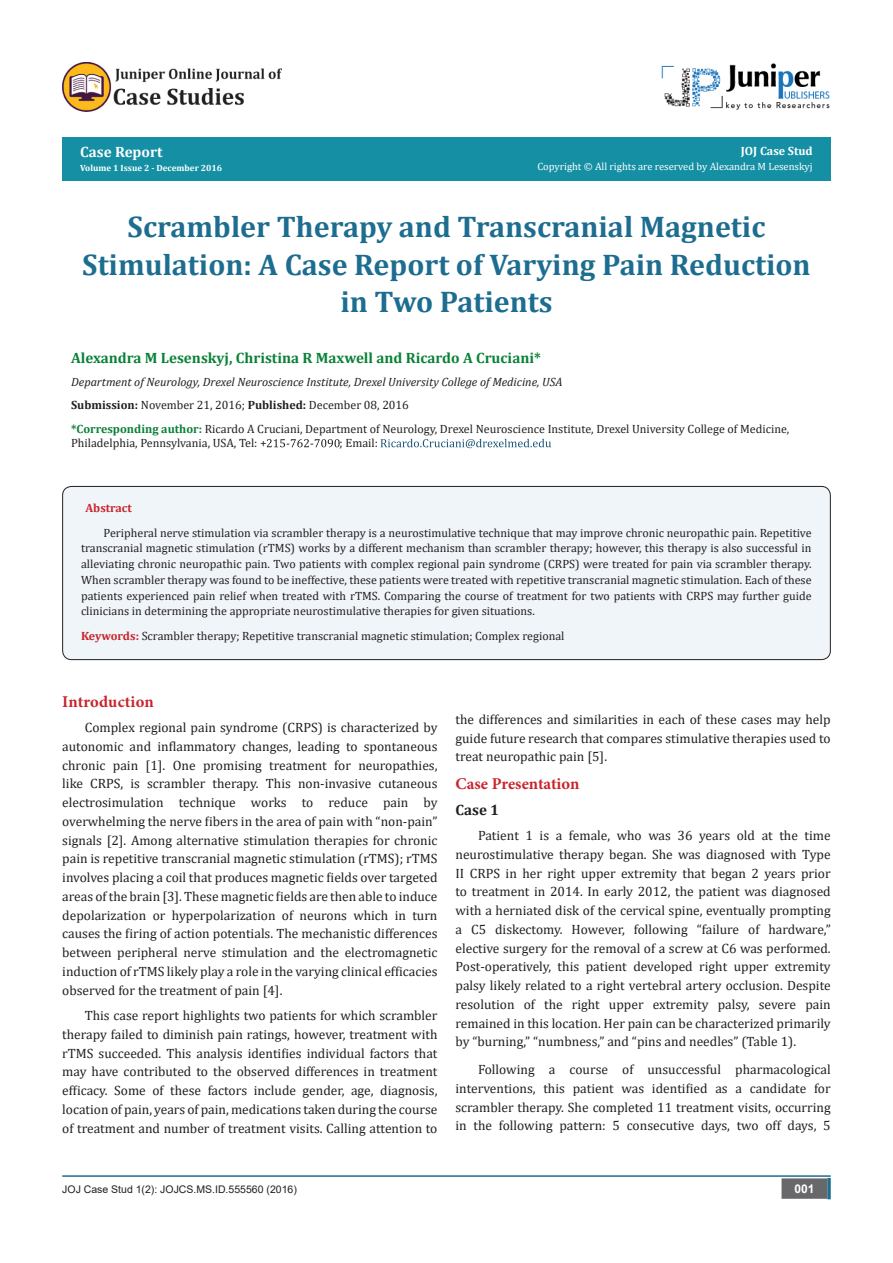
<style>
.page{position:relative;width:893px;height:1263px;background:#fff}
.page>*{position:absolute;margin:0;border:0;box-sizing:border-box;transform-origin:0 0}
.t1{font:700 30px/37.5px "Cambria";color:#1c6d90;text-align:center}
.List_Paragraph{font:700 16.5px "Minion Pro";color:#c8242b}
.t2{font:700 15px "Cambria";color:#098136}
.t3{font:700 15px "Cambria";color:#fff}
.List_Paragraph-2{font:700 15px "Cambria";color:#231f20}
.List_Paragraph-3{font:13.5px/18.8px "Cambria";color:#231f20;text-align:justify}
.t4{font:12px/15.8px "Cambria";color:#231f20}
.t5{font:italic 12px "Cambria";color:#231f20}
.t6{font:700 12px "Cambria";color:#fff}
.t7{font:700 12px "Cambria";color:#c8242b}
.t8{font:700 12px "Arial";color:#fff}
.t9{font:10.5px "Cambria";color:#fff}
.t10{font:10.5px "Arial";color:#231f20}
.t11{font:700 9px "Cambria";color:#fff}
.s1{font-weight:700}
.s2{font-weight:700;color:#098136}
.s3{font-weight:700;color:#c8242b}
</style>
<div class="page">
<div style="left:62px;top:138px;width:769px;height:43px;background:#148fa4"></div>
<svg style="left:267px;top:439px;width:73px;height:8px"></svg>
<svg style="left:381px;top:439px;width:170px;height:9px"></svg>
<hr style="left:62px;top:1175px;width:769px;height:2px;background:#1c6d90">
<div style="left:782px;top:1179px;width:45px;height:19px;background:#68676a"></div>
<div style="left:781px;top:1178px;width:46px;height:21px;border:2px solid #68676a"></div>
<svg style="left:827px;top:1178px;width:4px;height:21px"></svg>
<img style="left:662px;top:63px;width:168px;height:47px">
<div style="left:63px;top:486px;width:767px;height:174px;background:#f0f5f9;border-radius:9px"></div>
<div style="left:62px;top:486px;width:769px;height:174px;border:1px solid #231f20;border-radius:9px"></div>
<img style="left:62px;top:62px;width:220px;height:49px">
<p class="t3" style="left:80px;top:141px;width:84px">Case Report</p>
<p class="t11" style="left:80px;top:161px;width:143px">Volume 1 Issue 2 - December 2016</p>
<p class="t6" style="left:741px;top:142px;width:73px">JOJ Case Stud</p>
<p class="t9" style="left:537px;top:160px;width:277px">Copyright © All rights are reserved by Alexandra M Lesenskyj</p>
<p class="t1" style="left:82px;top:207px;width:730px">Scrambler Therapy and Transcranial Magnetic<br>Stimulation: A Case Report of Varying Pain Reduction in Two Patients</p>
<p class="t2" style="left:71px;top:347px;width:471px">Alexandra M Lesenskyj, Christina R Maxwell and Ricardo A Cruciani*</p>
<p class="t5" style="left:71px;top:373px;width:493px">Department of Neurology, Drexel Neuroscience Institute, Drexel University College of Medicine, USA</p>
<p class="t4" style="left:71px;top:397px;width:339px"><span class="s1">Submission:</span> November 21, 2016; <span class="s1">Published:</span> December 08, 2016</p>
<p class="t4" style="left:71px;top:421px;width:720px;line-height:14.4px"><span class="s2">*Corresponding author:</span> Ricardo A Cruciani, Department of Neurology, Drexel Neuroscience Institute, Drexel University College of Medicine,<br>Philadelphia, Pennsylvania, USA, Tel: +</p>
<p class="t4" style="left:340px;top:435px;width:40px">; Email:</p>
<p class="t7" style="left:86px;top:499px;width:48px">Abstract</p>
<p class="t4" style="left:81px;top:525px;width:732px;text-align:justify;text-indent:22px">Peripheral nerve stimulation via scrambler therapy is a neurostimulative technique that may improve chronic neuropathic pain. Repetitive transcranial magnetic stimulation (rTMS) works by a different mechanism than scrambler therapy; however, this therapy is also successful in alleviating chronic neuropathic pain. Two patients with complex regional pain syndrome (CRPS) were treated for pain via scrambler therapy.<br>When scrambler therapy was found to be ineffective, these patients were treated with repetitive transcranial magnetic stimulation. Each of these patients experienced pain relief when treated with rTMS. Comparing the course of treatment for two patients with CRPS may further guide clinicians in determining the appropriate neurostimulative therapies for given situations.</p>
<p class="t4" style="left:81px;top:628px;width:485px"><span class="s3">Keywords:</span> Scrambler therapy; Repetitive transcranial magnetic stimulation; Complex regional</p>
<p class="List_Paragraph" style="left:62px;top:690px;width:93px">Introduction</p>
<p class="List_Paragraph-3" style="left:62px;top:718px;width:377px;text-indent:22px">Complex regional pain syndrome (CRPS) is characterized by autonomic and inflammatory changes, leading to spontaneous chronic pain [1]. One promising treatment for neuropathies, like CRPS, is scrambler therapy. This non-invasive cutaneous electrosimulation technique works to reduce pain by overwhelming the nerve fibers in the area of pain with “non-pain” signals [2]. Among alternative stimulation therapies for chronic pain is repetitive transcranial magnetic stimulation (rTMS); rTMS involves placing a coil that produces magnetic fields over targeted areas of the brain [3]. These magnetic fields are then able to induce depolarization or hyperpolarization of neurons which in turn causes the firing of action potentials. The mechanistic differences between peripheral nerve stimulation and the electromagnetic induction of rTMS likely play a role in the varying clinical efficacies observed for the treatment of pain [4].</p>
<p class="List_Paragraph-3" style="left:62px;top:1006px;width:377px;text-indent:22px">This case report highlights two patients for which scrambler therapy failed to diminish pain ratings, however, treatment with rTMS succeeded. This analysis identifies individual factors that may have contributed to the observed differences in treatment efficacy. Some of these factors include gender, age, diagnosis, location of pain, years of pain, medications taken during the course of treatment and number of treatment visits. Calling attention to</p>
<p class="List_Paragraph-3" style="left:455px;top:710px;width:377px">the differences and similarities in each of these cases may help guide future research that compares stimulative therapies used to treat neuropathic pain [5].</p>
<p class="List_Paragraph" style="left:455px;top:772px;width:125px">Case Presentation</p>
<p class="List_Paragraph-2" style="left:455px;top:799px;width:45px">Case 1</p>
<p class="List_Paragraph-3" style="left:455px;top:826px;width:377px;text-indent:22px">Patient 1 is a female, who was 36 years old at the time neurostimulative therapy began. She was diagnosed with Type II CRPS in her right upper extremity that began 2 years prior to treatment in 2014. In early 2012, the patient was diagnosed with a herniated disk of the cervical spine, eventually prompting a C5 diskectomy. However, following “failure of hardware,” elective surgery for the removal of a screw at C6 was performed.<br>Post-operatively, this patient developed right upper extremity palsy likely related to a right vertebral artery occlusion. Despite resolution of the right upper extremity palsy, severe pain remained in this location. Her pain can be characterized primarily by “burning,” “numbness,” and “pins and needles” (Table 1).</p>
<p class="List_Paragraph-3" style="left:455px;top:1060px;width:377px;text-indent:22px">Following a course of unsuccessful pharmacological interventions, this patient was identified as a candidate for scrambler therapy. She completed 11 treatment visits, occurring in the following pattern: 5 consecutive days, two off days, 5</p>
<p class="t10" style="left:62px;top:1182px;width:236px">JOJ Case Stud 1(2): JOJCS.MS.ID.555560 (2016)</p>
<p class="t8" style="left:794px;top:1180px;width:22px">001</p>
</div>
